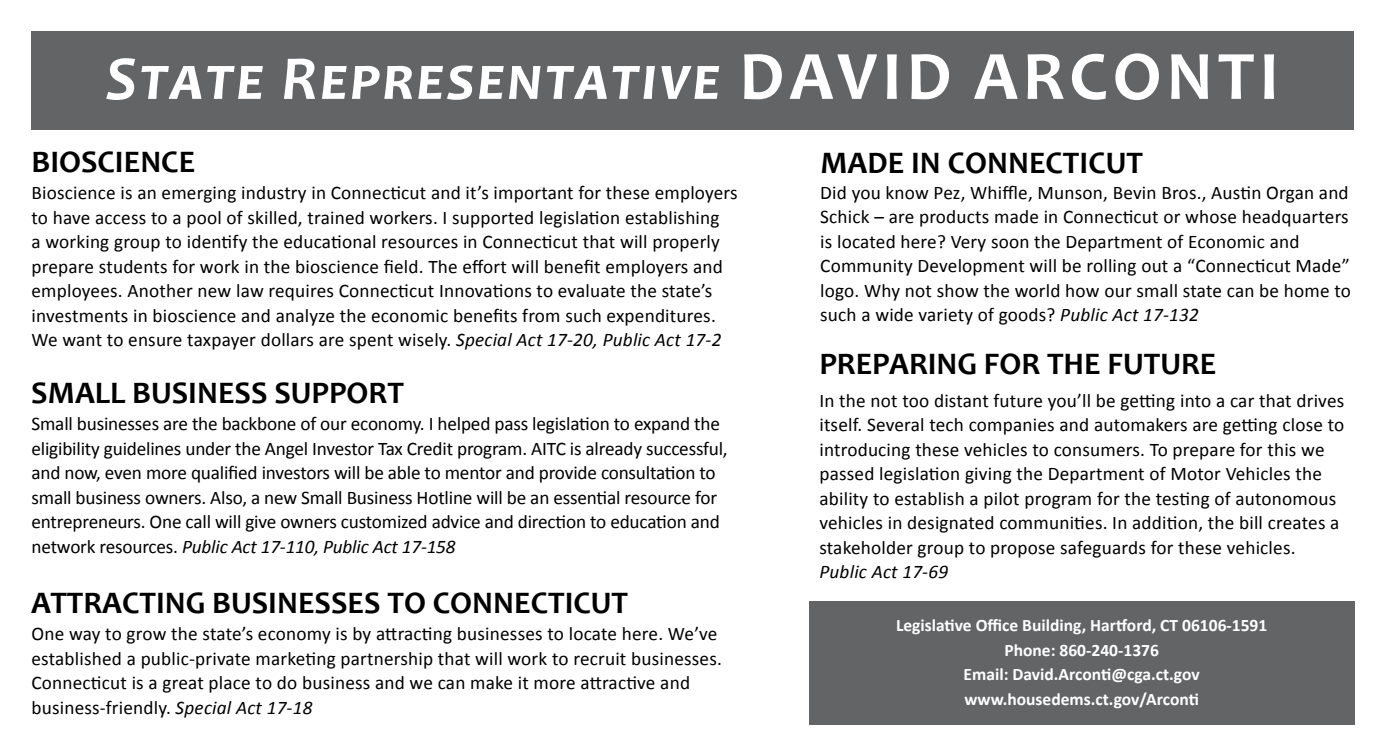
<style>
.page{position:relative;width:1386px;height:756px;background:#fff}
.page>*{position:absolute;margin:0;border:0;box-sizing:border-box;transform-origin:0 0}
.t1{font:italic 700 63px "Candara";letter-spacing:.03em;color:#fff}
.t2{font:700 31.5px "Candara";color:#000}
.t3{font:19.25px/24.5px "Calibri";letter-spacing:.01em;color:#000}
.t4{font:19.25px/24.5px "Calibri";letter-spacing:-.01em;color:#000}
.t5{font:italic 19.25px "Calibri";letter-spacing:.01em;color:#000}
.t6{font:700 17.5px/24.5px "Calibri";color:#fff;text-align:center}
.s1{font-style:normal;font-size:70px}
.s2{font-style:italic}
</style>
<div class="page">
<div style="left:32px;top:32px;width:1322px;height:98px;background:#636466"></div>
<div style="left:809px;top:601px;width:545px;height:123px;background:#636466"></div>
<h1 class="t1" style="left:105px;top:39px;width:1175px">State Representative <span class="s1">DAVID ARCONTI</span></h1>
<h2 class="t2" style="left:32px;top:142px;width:165px">BIOSCIENCE</h2>
<p class="t3" style="left:32px;top:180px;width:708px">Bioscience is an emerging industry in Connecticut and it’s important for these employers to have access to a pool of skilled, trained workers. I supported legislation establishing<br>a working group to identify the educational resources in Connecticut that will properly prepare students for work in the bioscience field. The effort will benefit employers and employees. Another new law requires Connecticut Innovations to evaluate the state’s investments in bioscience and analyze the economic benefits from such expenditures.<br>We want to ensure taxpayer dollars are spent wisely. <span class="s2">Special Act 17-20, Public Act 17-2</span></p>
<h2 class="t2" style="left:31px;top:373px;width:374px">SMALL BUSINESS SUPPORT</h2>
<p class="t4" style="left:32px;top:411px;width:698px">Small businesses are the backbone of our economy. I helped pass legislation to expand the eligibility guidelines under the Angel Investor Tax Credit program. AITC is already successful, and now, even more qualified investors will be able to mentor and provide consultation to small business owners. Also, a new Small Business Hotline will be an essential resource for entrepreneurs. One call will give owners customized advice and direction to education and network resources. <span class="s2">Public Act 17-110, Public Act 17-158</span></p>
<h2 class="t2" style="left:31px;top:583px;width:598px">ATTRACTING BUSINESSES TO CONNECTICUT</h2>
<p class="t3" style="left:32px;top:621px;width:692px">One way to grow the state’s economy is by attracting businesses to locate here. We’ve established a public-private marketing partnership that will work to recruit businesses.<br>Connecticut is a great place to do business and we can make it more attractive and business-friendly. <span class="s2">Special Act 17-18</span></p>
<h2 class="t2" style="left:820px;top:143px;width:324px">MADE IN CONNECTICUT</h2>
<p class="t3" style="left:820px;top:180px;width:532px">Did you know Pez, Whiffle, Munson, Bevin Bros., Austin Organ and Schick – are products made in Connecticut or whose headquarters is located here? Very soon the Department of Economic and Community Development will be rolling out a “Connecticut Made” logo. Why not show the world how our small state can be home to such a wide variety of goods? <span class="s2">Public Act 17-132</span></p>
<h2 class="t2" style="left:819px;top:344px;width:399px">PREPARING FOR THE FUTURE</h2>
<p class="t3" style="left:819px;top:388px;width:526px">In the not too distant future you’ll be getting into a car that drives itself. Several tech companies and automakers are getting close to introducing these vehicles to consumers. To prepare for this we passed legislation giving the Department of Motor Vehicles the ability to establish a pilot program for the testing of autonomous vehicles in designated communities. In addition, the bill creates a stakeholder group to propose safeguards for these vehicles.</p>
<p class="t5" style="left:819px;top:559px;width:130px">Public Act 17-69</p>
<p class="t6" style="left:896px;top:613px;width:373px">Legislative Office Building, Hartford, CT 06106-1591<br>Phone: 860-240-1376<br>Email: David.Arconti@cga.ct.gov www.housedems.ct.gov/Arconti</p>
</div>
